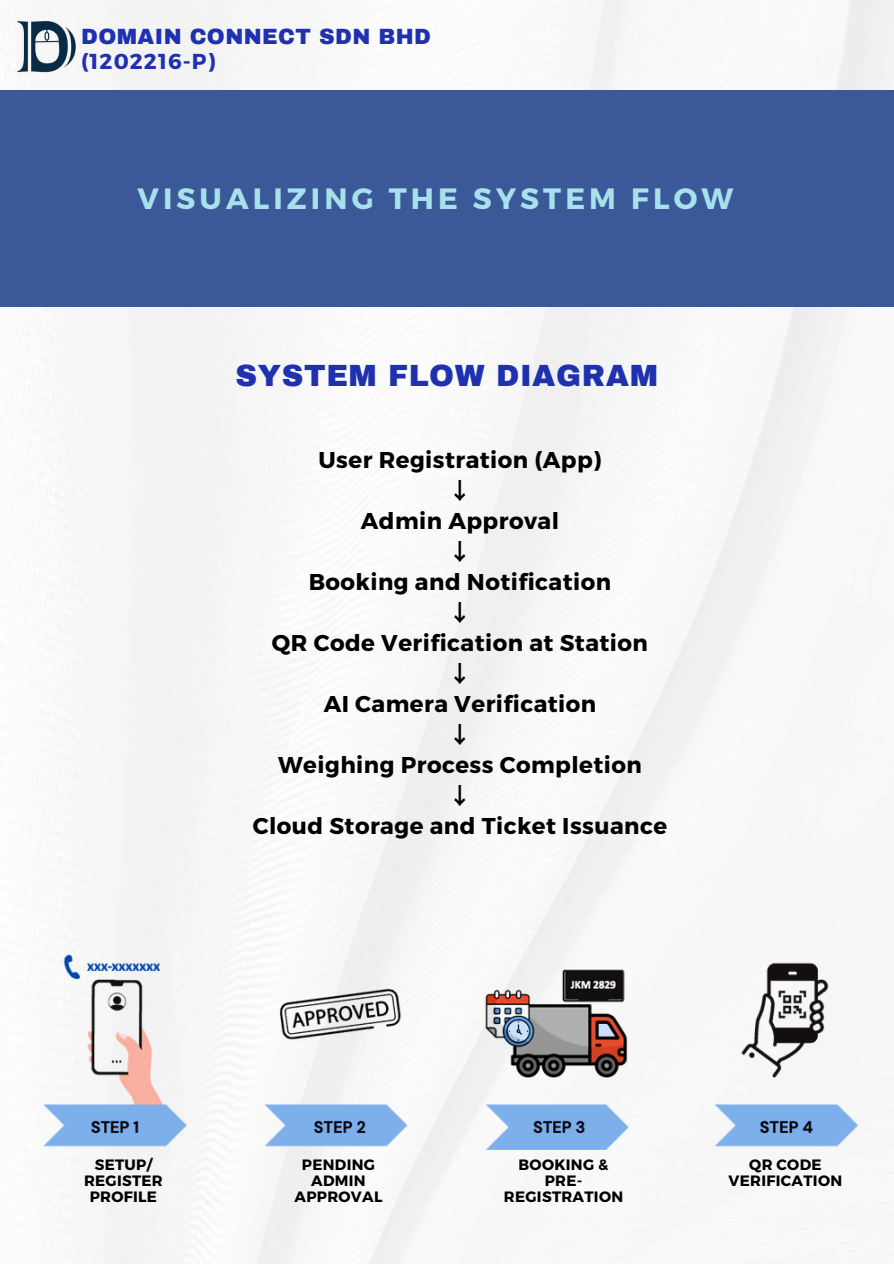
<style>
.page{position:relative;width:894px;height:1264px;background:#fff}
.page>*{position:absolute;margin:0;border:0;box-sizing:border-box;transform-origin:0 0}
.t1{font:900 30px "Archivo";letter-spacing:.02em;color:#1f31af}
.t2{font:700 29.4px "Montserrat";letter-spacing:.14em;color:#a6e1ec}
.t3{font:700 22.8px/30.5px "Montserrat";letter-spacing:.02em;color:#000;text-align:center}
.t4{font:900 21.6px/24.8px "Archivo";letter-spacing:.02em;color:#1f31af}
.t5{font:700 15px/15.8px "Montserrat";letter-spacing:.02em;color:#000;text-align:center}
.s1{font-family:"Montserrat";font-weight:700}
.s2{font-family:"Noto Sans CJ Ksc"}
</style>
<div class="page">
<div style="left:0;top:90px;width:893px;height:217px;background:#3b5998"></div>
<img style="left:17px;top:17px;width:59px;height:59px">
<img style="left:17px;top:953px;width:869px;height:202px">
<h3 class="t4" style="left:81px;top:24px;width:351px">DOMAIN CONNECT SDN BHD <span class="s1">(1202216-P)</span></h3>
<p class="t2" style="left:137px;top:179px;width:597px">VISUALIZING THE SYSTEM FLOW</p>
<h1 class="t1" style="left:235px;top:360px;width:424px">SYSTEM FLOW DIAGRAM</h1>
<h2 class="t3" style="left:318px;top:443px;width:284px">User Registration (App)</h2>
<h4 class="t3" style="left:253px;top:474px;width:416px"><span class="s2">↓<br></span>Admin Approval<br><span class="s2">↓<br></span>Booking and Notification<br><span class="s2">↓<br></span>QR Code Verification at Station<br><span class="s2">↓<br></span>AI Camera Verification<br><span class="s2">↓<br></span>Weighing Process Completion<br><span class="s2">↓<br></span>Cloud Storage and Ticket Issuance</h4>
<p class="t5" style="left:95px;top:1156px;width:59px">SETUP/</p>
<p class="t5" style="left:84px;top:1172px;width:80px">REGISTER<br>PROFILE</p>
<p class="t5" style="left:294px;top:1156px;width:89px">PENDING<br>ADMIN<br>APPROVAL</p>
<p class="t5" style="left:518px;top:1156px;width:91px">BOOKING &amp;</p>
<p class="t5" style="left:504px;top:1172px;width:121px">PRE-<br>REGISTRATION</p>
<p class="t5" style="left:728px;top:1156px;width:115px">QR CODE<br>VERIFICATION</p>
</div>
